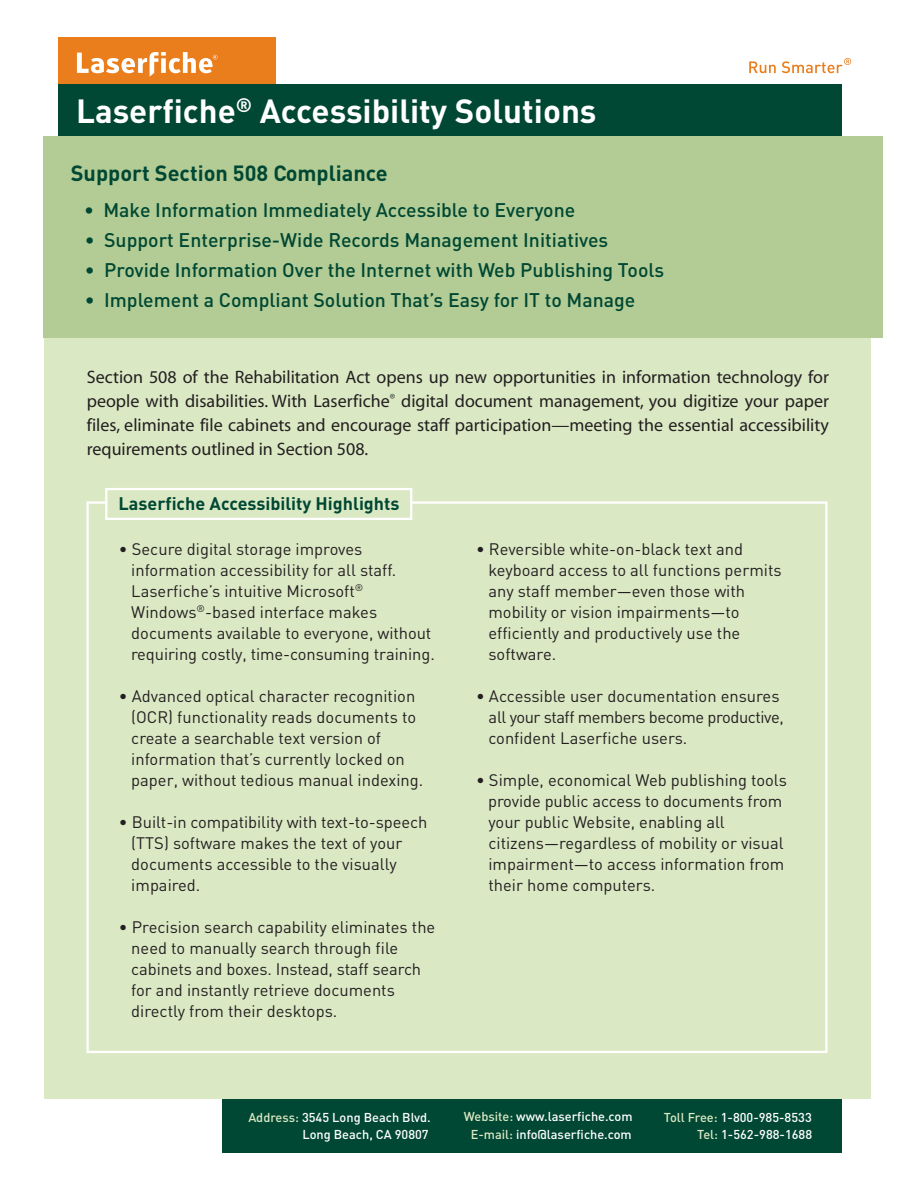
<style>
.page{position:relative;width:918px;height:1188px;background:#fff}
.page>*{position:absolute;margin:0;border:0;box-sizing:border-box;transform-origin:0 0}
.t1{font:700 33.15px "DIN";color:#fff}
.t2{font:700 21.75px "DIN";color:#004833}
.t3{font:500 19.5px "DIN";color:#004833}
.t4{font:18px/24px "Myriad";color:#231f20;text-align:justify}
.t5{font:700 18px "DIN";color:#004833}
.t6{font:16.5px/21px "DIN";color:#231f20}
.t7{font:500 12.75px/17.2px "DIN";color:#fff;text-align:right}
.s1{color:#dbe8c4}
</style>
<div class="page">
<div style="left:59px;top:37px;width:217px;height:48px;background:#ea7e1d"></div>
<svg style="left:77px;top:52px;width:141px;height:25px"></svg>
<svg style="left:749px;top:61px;width:27px;height:12px"></svg>
<svg style="left:782px;top:58px;width:69px;height:15px"></svg>
<div style="left:59px;top:85px;width:783px;height:51px;background:#004833"></div>
<div style="left:44px;top:338px;width:827px;height:761px;background:#dbe8c4"></div>
<div style="left:44px;top:136px;width:839px;height:202px;background:#b3cc95"></div>
<div style="left:222px;top:1099px;width:620px;height:54px;background:#004833"></div>
<div style="left:105px;top:488px;width:307px;height:32px;border:2px solid #fff"></div>
<p class="t1" style="left:76px;top:92px;width:522px">Laserfiche<sup>®</sup> Accessibility Solutions</p>
<p class="t2" style="left:71px;top:161px;width:319px">Support Section 508 Compliance</p>
<p class="t3" style="left:84px;top:203px;width:493px">• Make Information Immediately Accessible to Everyone</p>
<p class="t3" style="left:85px;top:233px;width:525px">• Support Enterprise-Wide Records Management Initiatives</p>
<p class="t3" style="left:85px;top:263px;width:581px">• Provide Information Over the Internet with Web Publishing Tools</p>
<p class="t3" style="left:85px;top:293px;width:552px">• Implement a Compliant Solution That’s Easy for IT to Manage</p>
<p class="t4" style="left:87px;top:366px;width:744px">Section 508 of the Rehabilitation Act opens up new opportunities in information technology for people with disabilities. With Laserfiche<sup>®</sup> digital document management, you digitize your paper files, eliminate file cabinets and encourage staff participation—meeting the essential accessibility requirements outlined in Section 508.</p>
<p class="t5" style="left:118px;top:493px;width:283px">Laserfiche Accessibility Highlights</p>
<p class="t6" style="left:131px;top:540px;width:305px;text-indent:-12px">• Secure digital storage improves information accessibility for all staff.<br>Laserfiche’s intuitive Microsoft<sup>® </sup>Windows<sup>®</sup>-based interface makes documents available to everyone, without requiring costly, time-consuming training.</p>
<p class="t6" style="left:131px;top:687px;width:293px;text-indent:-12px">• Advanced optical character recognition (OCR) functionality reads documents to create a searchable text version of information that’s currently locked on paper, without tedious manual indexing.</p>
<p class="t6" style="left:131px;top:813px;width:297px;text-indent:-12px">• Built-in compatibility with text-to-speech (TTS) software makes the text of your documents accessible to the visually impaired.</p>
<p class="t6" style="left:131px;top:918px;width:306px;text-indent:-12px">• Precision search capability eliminates the need to manually search through file cabinets and boxes. Instead, staff search for and instantly retrieve documents directly from their desktops.</p>
<p class="t6" style="left:488px;top:540px;width:295px;text-indent:-12px">• Reversible white-on-black text and keyboard access to all functions permits any staff member—even those with mobility or vision impairments—to efficiently and productively use the software.</p>
<p class="t6" style="left:488px;top:687px;width:297px;text-indent:-12px">• Accessible user documentation ensures all your staff members become productive, confident Laserfiche users.</p>
<p class="t6" style="left:488px;top:771px;width:300px;text-indent:-12px">• Simple, economical Web publishing tools provide public access to documents from your public Website, enabling all citizens—regardless of mobility or visual impairment—to access information from their home computers.</p>
<p class="t7" style="left:248px;top:1110px;width:184px"><span class="s1">Address:</span> 3545 Long Beach Blvd.<br>Long Beach, CA 90807</p>
<p class="t7" style="left:464px;top:1110px;width:170px;text-align:center"><span class="s1">Website:</span> www.laserfiche.com<br><span class="s1">E-mail:</span> info@laserfiche.com</p>
<p class="t7" style="left:664px;top:1110px;width:150px"><span class="s1">Toll Free:</span> 1-800-985-8533<br><span class="s1">Tel:</span> 1-562-988-1688</p>
</div>
